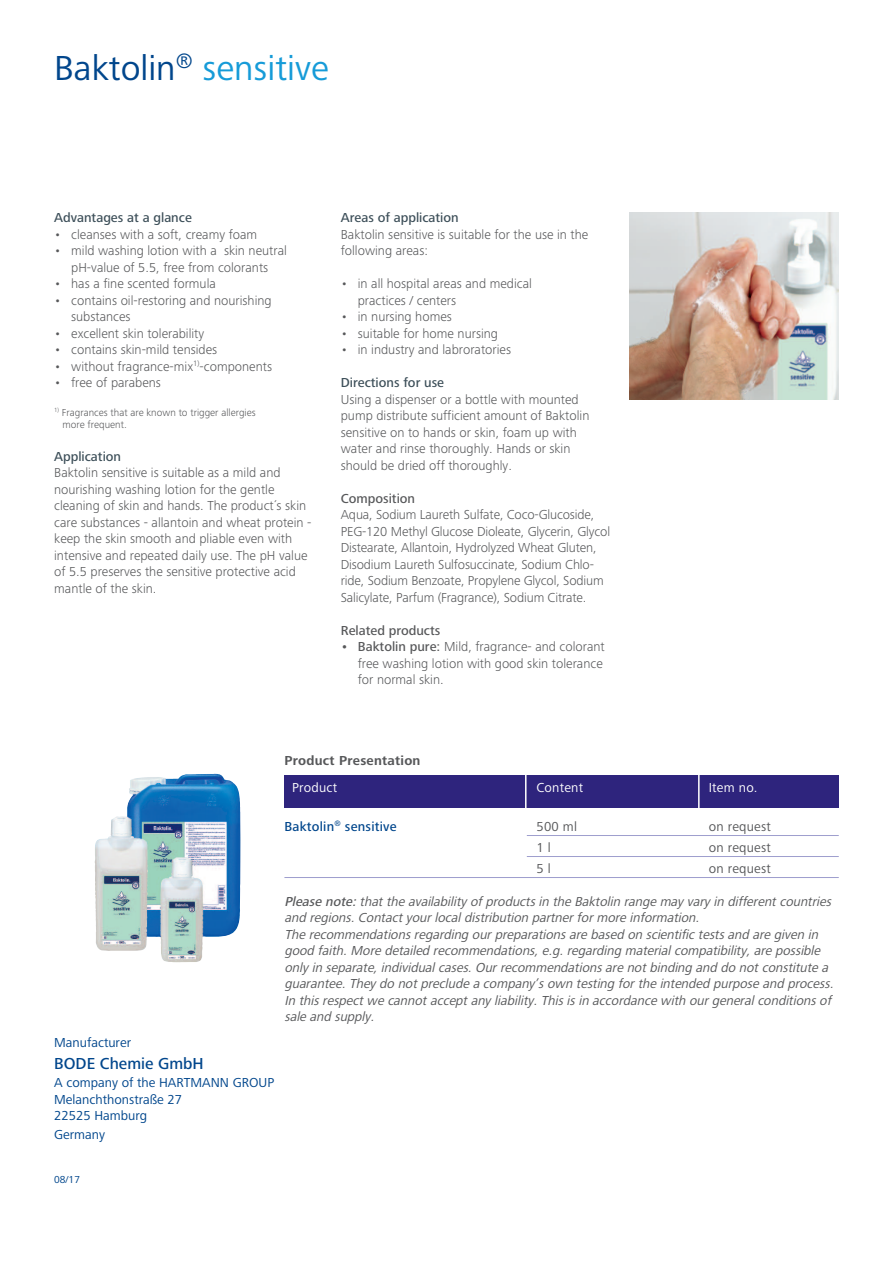
<style>
.page{position:relative;width:893px;height:1263px;background:#fff}
.page>*{position:absolute;margin:0;border:0;box-sizing:border-box;transform-origin:0 0}
.t1{font:36px "Frutiger Next LTW1 G";color:#169bd8}
.t2{font:500 16.5px "Frutiger Next LTW1 G";color:#01468c}
.t3{font:300 13.5px/16.5px "Frutiger Next LTW1 G";color:#57585a}
.t4{font:italic 13.5px/16.5px "Frutiger Next LTW1 G";color:#57585a}
.t5{font:13.5px/16.2px "Frutiger Next LTW1 G";color:#01468c}
.t6{font:500 13.5px "Frutiger Next LTW1 G";color:#3d4f59}
.t7{font:13.5px "Frutiger Next LTW1 G";letter-spacing:.015em;color:#57585a}
.t8{font:500 13.5px "Frutiger Next LTW1 G";color:#57585a}
.t9{font:13.5px "Frutiger Next LTW1 G";letter-spacing:.015em;color:#fff}
.t10{font:700 13.5px "Frutiger Next LTW1 G";letter-spacing:.02em;color:#57585a}
.t11{font:500 13.5px "Frutiger Next LTW1 G";letter-spacing:.015em;color:#01468c}
.t12{font:300 10.5px/12px "Frutiger Next LTW1 G";color:#57585a}
.t13{font:10.5px "Frutiger Next LTW1 G";color:#01468c}
.s1{color:#01468c}
.s2{font-weight:500}
</style>
<div class="page">
<img style="left:94px;top:773px;width:146px;height:159px">
<div style="left:284px;top:775px;width:555px;height:33px;background:#2e247d"></div>
<hr style="left:525px;top:773px;width:1px;height:36px;background:#fff">
<hr style="left:698px;top:774px;width:2px;height:36px;background:#fff">
<hr style="left:527px;top:835px;width:312px;height:1px;background:#9e9ece">
<hr style="left:527px;top:856px;width:312px;height:1px;background:#9e9ece">
<hr style="left:284px;top:877px;width:555px;height:1px;background:#9e9ece">
<img style="left:630px;top:213px;width:209px;height:187px">
<h1 class="t1" style="left:54px;top:56px;width:276px"><span class="s1">Baktolin</span><sup>®</sup> sensitive</h1>
<p class="t6" style="left:54px;top:213px;width:139px">Advantages at a glance</p>
<p class="t3" style="left:54px;top:228px;width:204px">• cleanses with a soft, creamy foam</p>
<p class="t3" style="left:54px;top:244px;width:234px;text-align:center">• mild washing lotion with a skin neutral pH-value of 5.5, free from colorants</p>
<p class="t3" style="left:54px;top:277px;width:163px">• has a fine scented formula</p>
<p class="t3" style="left:71px;top:294px;width:202px;text-indent:-17px">• contains oil-restoring and nourishing substances</p>
<p class="t3" style="left:54px;top:327px;width:152px">• excellent skin tolerability</p>
<p class="t3" style="left:54px;top:343px;width:165px">• contains skin-mild tensides</p>
<p class="t3" style="left:54px;top:360px;width:219px">• without fragrance-mix<sup>1)</sup>-components</p>
<p class="t3" style="left:54px;top:376px;width:108px">• free of parabens</p>
<p class="t12" style="left:63px;top:407px;width:195px;text-indent:-8px"><sup>1)</sup> Fragrances that are known to trigger allergies more frequent.</p>
<p class="t6" style="left:54px;top:452px;width:68px">Application</p>
<p class="t3" style="left:54px;top:466px;width:259px">Baktolin sensitive is suitable as a mild and nourishing washing lotion for the gentle cleaning of skin and hands. The product´s skin care substances - allantoin and wheat protein - keep the skin smooth and pliable even with intensive and repeated daily use. The pH value of 5.5 preserves the sensitive protective acid mantle of the skin.</p>
<p class="t6" style="left:341px;top:213px;width:119px">Areas of application</p>
<p class="t3" style="left:341px;top:228px;width:249px">Baktolin sensitive is suitable for the use in the following areas:</p>
<p class="t3" style="left:358px;top:277px;width:176px;text-indent:-17px">• in all hospital areas and medical practices / centers</p>
<p class="t3" style="left:341px;top:310px;width:113px">• in nursing homes</p>
<p class="t3" style="left:341px;top:327px;width:159px">• suitable for home nursing</p>
<p class="t3" style="left:341px;top:343px;width:172px">• in industry and labroratories</p>
<p class="t6" style="left:341px;top:378px;width:105px">Directions for use</p>
<p class="t3" style="left:341px;top:393px;width:250px">Using a dispenser or a bottle with mounted pump distribute sufficient amount of Baktolin sensitive on to hands or skin, foam up with water and rinse thoroughly. Hands or skin should be dried off thoroughly.</p>
<p class="t8" style="left:341px;top:494px;width:76px">Composition</p>
<p class="t3" style="left:341px;top:508px;width:271px">Aqua, Sodium Laureth Sulfate, Coco-Glucoside, PEG-120 Methyl Glucose Dioleate, Glycerin, Glycol Distearate, Allantoin, Hydrolyzed Wheat Gluten, Disodium Laureth Sulfosuccinate, Sodium Chlo&shy;ride, Sodium Benzoate, Propylene Glycol, Sodium Salicylate, Parfum (Fragrance), Sodium Citrate.</p>
<p class="t8" style="left:341px;top:626px;width:101px">Related products</p>
<p class="t3" style="left:358px;top:640px;width:249px;text-indent:-17px"><span class="s2">• Baktolin pure:</span> Mild, fragrance- and colorant free washing lotion with good skin tolerance for normal skin.</p>
<p class="t5" style="left:54px;top:1036px;width:78px">Manufacturer</p>
<p class="t2" style="left:54px;top:1058px;width:151px">BODE Chemie GmbH</p>
<p class="t5" style="left:54px;top:1076px;width:222px">A company of the HARTMANN GROUP<br>Melanchthonstraße 27<br>22525 Hamburg</p>
<p class="t5" style="left:54px;top:1128px;width:52px">Germany</p>
<p class="t13" style="left:54px;top:1176px;width:27px">08/17</p>
<p class="t10" style="left:284px;top:756px;width:138px">Product Presentation</p>
<p class="t9" style="left:292px;top:783px;width:47px">Product</p>
<p class="t9" style="left:536px;top:783px;width:48px">Content</p>
<p class="t9" style="left:709px;top:783px;width:50px">Item no.</p>
<p class="t11" style="left:284px;top:822px;width:114px">Baktolin<sup>®</sup> sensitive</p>
<p class="t7" style="left:536px;top:822px;width:42px">500 ml</p>
<p class="t7" style="left:709px;top:822px;width:64px">on request</p>
<p class="t7" style="left:536px;top:843px;width:16px">1 l</p>
<p class="t7" style="left:709px;top:843px;width:64px">on request</p>
<p class="t7" style="left:536px;top:864px;width:16px">5 l</p>
<p class="t7" style="left:709px;top:864px;width:64px">on request</p>
<p class="t4" style="left:284px;top:894px;width:553px"><span class="s2">Please note:</span> that the availability of products in the Baktolin range may vary in different countries and regions. Contact your local distribution partner for more information.<br>The recommendations regarding our preparations are based on scientific tests and are given in good faith. More detailed recommendations, e.g. regarding material compatibility, are possible only in separate, individual cases. Our recommendations are not binding and do not constitute a guarantee. They do not preclude a company ’s own testing for the intended purpose and process.<br>In this respect we cannot accept any liability. This is in accordance with our general conditions of sale and supply.</p>
</div>
